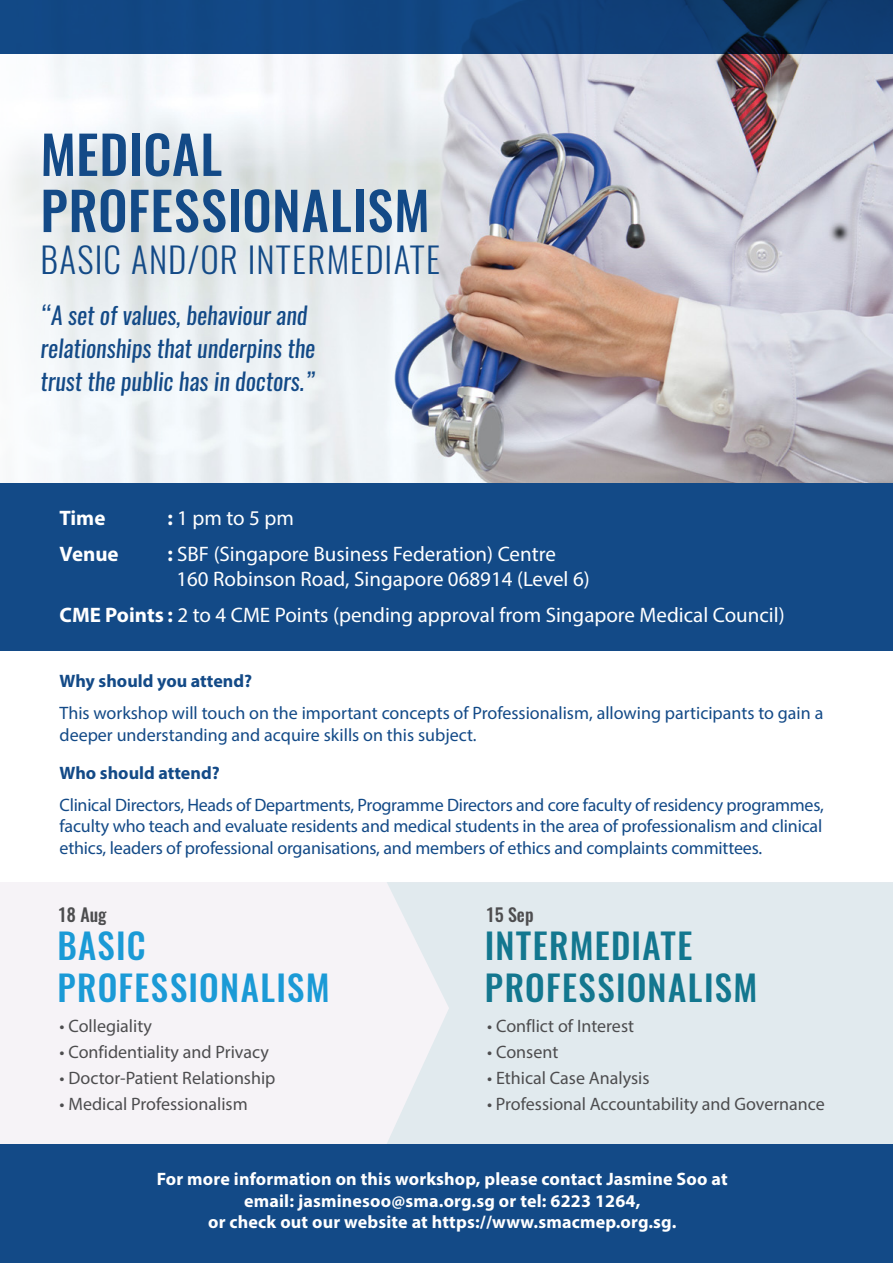
<style>
.page{position:relative;width:893px;height:1263px;background:#fff}
.page>*{position:absolute;margin:0;border:0;box-sizing:border-box;transform-origin:0 0}
.t1{font:500 52.35px/56.1px "Oswald";letter-spacing:.015em;color:#134a87}
.t2{font:500 35.1px/42.2px "Oswald";letter-spacing:.04em;color:#13778f}
.t3{font:300 35.1px "Oswald";letter-spacing:.04em;color:#134a87}
.t4{font:500 35.1px/42.2px "Oswald";letter-spacing:.04em;color:#1b9ad6}
.t5{font:italic 24px/33px "Oswald";color:#134a87}
.t6{font:21px/25.2px "Myriad Pro";color:#fff}
.t7{font:700 21px "Myriad Pro";color:#fff}
.t8{font:18px/21.6px "Myriad Pro";color:#134a87}
.t9{font:18px "Myriad Pro";color:#4d4d4f}
.t10{font:700 18px/21.6px "Myriad Pro";letter-spacing:.01em;color:#fff;text-align:center}
.t11{font:700 18px "Myriad Pro";color:#134a87}
.t12{font:500 18px "Oswald";color:#4d4d4f}
.s1{font-weight:700}
</style>
<div class="page">
<div style="left:0;top:882px;width:893px;height:262px;background:#f6f3f7"></div>
<svg style="left:387px;top:882px;width:506px;height:262px;background:#e2eaee"></svg>
<div style="left:0;top:1144px;width:893px;height:119px;background:#134a87"></div>
<img style="left:11px;top:54px;width:882px;height:429px">
<svg style="left:0;top:0;width:893px;height:54px;background:#104179"></svg>
<div style="left:0;top:483px;width:893px;height:168px;background:#134a87"></div>
<h1 class="t1" style="left:40px;top:128px;width:385px">MEDICAL<br>PROFESSIONALISM</h1>
<h2 class="t3" style="left:40px;top:237px;width:401px">BASIC AND/OR INTERMEDIATE</h2>
<h3 class="t5" style="left:40px;top:299px;width:277px">“A set of values, behaviour and relationships that underpins the trust the public has in doctors.”</h3>
<p class="t7" style="left:60px;top:504px;width:47px">Time</p>
<p class="t6" style="left:168px;top:505px;width:128px"><span class="s1">:</span> 1 pm to 5 pm</p>
<p class="t7" style="left:60px;top:540px;width:61px">Venue</p>
<p class="t6" style="left:176px;top:541px;width:415px;text-indent:-9px"><span class="s1">:</span> SBF (Singapore Business Federation) Centre<br>160 Robinson Road, Singapore 068914 (Level 6)</p>
<p class="t6" style="left:60px;top:602px;width:727px"><span class="s1">CME Points :</span> 2 to 4 CME Points (pending approval from Singapore Medical Council)</p>
<p class="t11" style="left:60px;top:669px;width:194px">Why should you attend?</p>
<p class="t8" style="left:60px;top:702px;width:765px">This workshop will touch on the important concepts of Professionalism, allowing participants to gain a deeper understanding and acquire skills on this subject.</p>
<p class="t11" style="left:60px;top:761px;width:162px">Who should attend?</p>
<p class="t8" style="left:60px;top:794px;width:766px;text-align:justify">Clinical Directors, Heads of Departments, Programme Directors and core faculty of residency programmes, faculty who teach and evaluate residents and medical students in the area of professionalism and clinical ethics, leaders of professional organisations, and members of ethics and complaints committees.</p>
<p class="t12" style="left:58px;top:902px;width:50px">18 AUG</p>
<h2 class="t4" style="left:57px;top:925px;width:270px">BASIC<br>PROFESSIONALISM</h2>
<p class="t9" style="left:60px;top:1015px;width:94px">• Collegiality</p>
<p class="t9" style="left:60px;top:1041px;width:211px">• Confidentiality and Privacy</p>
<p class="t9" style="left:60px;top:1067px;width:218px">• Doctor-Patient Relationship</p>
<p class="t9" style="left:60px;top:1093px;width:190px">• Medical Professionalism</p>
<p class="t12" style="left:486px;top:902px;width:49px">15 SEP</p>
<h2 class="t2" style="left:485px;top:925px;width:270px">INTERMEDIATE<br>PROFESSIONALISM</h2>
<p class="t9" style="left:487px;top:1015px;width:148px">• Conflict of Interest</p>
<p class="t9" style="left:487px;top:1041px;width:73px">• Consent</p>
<p class="t9" style="left:487px;top:1067px;width:164px">• Ethical Case Analysis</p>
<p class="t9" style="left:487px;top:1093px;width:339px">• Professional Accountability and Governance</p>
<p class="t10" style="left:157px;top:1167px;width:573px">For more information on this workshop, please contact Jasmine Soo at email: jasminesoo@sma.org.sg or tel: 6223 1264,<br>or check out our website at https://www.smacmep.org.sg.</p>
</div>
